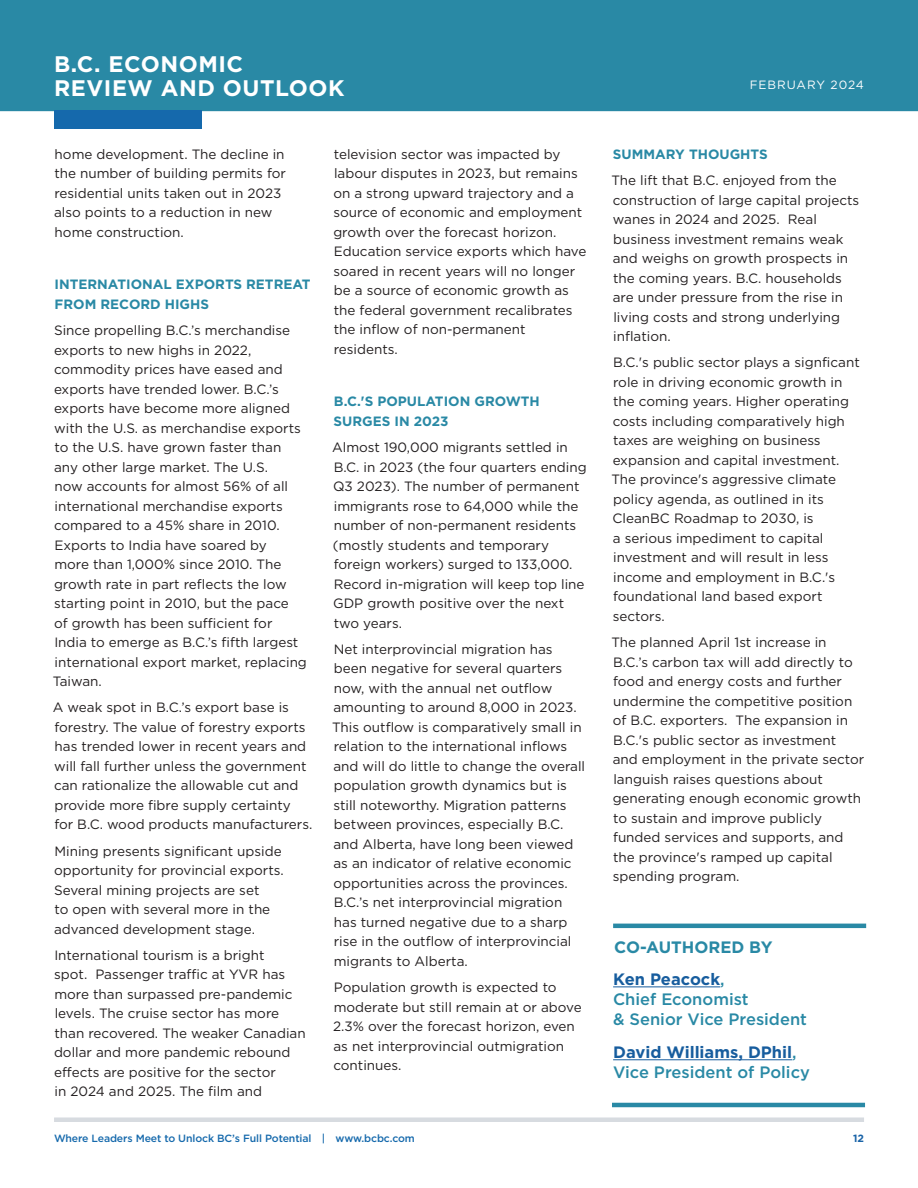
<style>
.page{position:relative;width:918px;height:1188px;background:#fff}
.page>*{position:absolute;margin:0;border:0;box-sizing:border-box;transform-origin:0 0}
.t1{font:700 22.5px/24px "Gotham";letter-spacing:.025em;color:#fff}
.t2{font:500 16.5px/19.8px "Gotham";color:#2989a5}
.t3{font:700 16.5px "Gotham";color:#2989a5}
.Body_Copy{font:13.5px/19.5px "Gotham";color:#231f20}
.Body_Copy-2{font:700 13.5px/19.5px "Gotham";color:#2989a5}
.t4{font:12px "Gotham";letter-spacing:.08em;color:#fff}
.t5{font:500 10.5px "Gotham";letter-spacing:-.01em;color:#1569ac}
.t6{font:700 10.5px "Gotham";color:#1963a7}
.s1{font-weight:700;color:#175d9e}
</style>
<div class="page">
<div style="left:0;top:0;width:918px;height:111px;background:#2989a5"></div>
<div style="left:54px;top:110px;width:148px;height:19px;background:#1569ac"></div>
<hr style="left:54px;top:1118px;width:810px;height:4px;background:#d7dbe0">
<hr style="left:613px;top:986px;width:107px;height:1px;background:#175d9e">
<hr style="left:613px;top:1059px;width:179px;height:1px;background:#175d9e">
<hr style="left:613px;top:924px;width:253px;height:4px;background:#2989a5">
<hr style="left:612px;top:1103px;width:253px;height:4px;background:#2989a5">
<p class="t1" style="left:54px;top:52px;width:292px">B.C. ECONOMIC<br>REVIEW AND OUTLOOK</p>
<p class="Body_Copy" style="left:54px;top:144px;width:233px">home development. The decline in the number of building permits for residential units taken out in 2023 also points to a reduction in new home construction.</p>
<p class="Body_Copy-2" style="left:55px;top:275px;width:258px">INTERNATIONAL EXPORTS RETREAT<br>FROM RECORD HIGHS</p>
<p class="Body_Copy" style="left:53px;top:320px;width:256px">Since propelling B.C.’s merchandise exports to new highs in 2022, commodity prices have eased and exports have trended lower. B.C.’s exports have become more aligned with the U.S. as merchandise exports to the U.S. have grown faster than any other large market. The U.S.<br>now accounts for almost 56% of all international merchandise exports compared to a 45% share in 2010.<br>Exports to India have soared by<br>more than 1,000% since 2010. The growth rate in part reflects the low starting point in 2010, but the pace<br>of growth has been sufficient for<br>India to emerge as B.C.’s fifth largest international export market, replacing<br>Taiwan.</p>
<p class="Body_Copy" style="left:53px;top:697px;width:261px">A weak spot in B.C.’s export base is forestry. The value of forestry exports has trended lower in recent years and will fall further unless the government can rationalize the allowable cut and provide more fibre supply certainty<br>for B.C. wood products manufacturers.</p>
<p class="Body_Copy" style="left:54px;top:841px;width:231px">Mining presents significant upside opportunity for provincial exports.<br>Several mining projects are set<br>to open with several more in the advanced development stage.</p>
<p class="Body_Copy" style="left:54px;top:945px;width:253px">International tourism is a bright<br>spot. Passenger traffic at YVR has more than surpassed pre-pandemic levels. The cruise sector has more than recovered. The weaker Canadian dollar and more pandemic rebound effects are positive for the sector<br>in 2024 and 2025. The film and</p>
<p class="Body_Copy" style="left:333px;top:144px;width:255px">television sector was impacted by labour disputes in 2023, but remains on a strong upward trajectory and a source of economic and employment growth over the forecast horizon.<br>Education service exports which have soared in recent years will no longer be a source of economic growth as the federal government recalibrates the inflow of non-permanent residents.</p>
<p class="Body_Copy-2" style="left:334px;top:392px;width:208px">B.C.'S POPULATION GROWTH<br>SURGES IN 2023</p>
<p class="Body_Copy" style="left:332px;top:437px;width:256px">Almost 190,000 migrants settled in<br>B.C. in 2023 (the four quarters ending<br>Q3 2023). The number of permanent immigrants rose to 64,000 while the number of non-permanent residents (mostly students and temporary foreign workers) surged to 133,000.<br>Record in-migration will keep top line<br>GDP growth positive over the next two years.</p>
<p class="Body_Copy" style="left:332px;top:639px;width:255px">Net interprovincial migration has been negative for several quarters now, with the annual net outflow amounting to around 8,000 in 2023.<br>This outflow is comparatively small in relation to the international inflows and will do little to change the overall population growth dynamics but is still noteworthy. Migration patterns between provinces, especially B.C. and Alberta, have long been viewed as an indicator of relative economic opportunities across the provinces.<br>B.C.’s net interprovincial migration has turned negative due to a sharp rise in the outflow of interprovincial migrants to Alberta.</p>
<p class="Body_Copy" style="left:333px;top:977px;width:250px">Population growth is expected to moderate but still remain at or above<br>2.3% over the forecast horizon, even as net interprovincial outmigration continues.</p>
<p class="t5" style="left:54px;top:1132px;width:362px">Where Leaders Meet to Unlock BC’s Full Potential | www.bcbc.com</p>
<p class="t4" style="left:750px;top:77px;width:116px">FEBRUARY 2024</p>
<p class="Body_Copy-2" style="left:613px;top:144px;width:156px">SUMMARY THOUGHTS</p>
<p class="Body_Copy" style="left:611px;top:170px;width:249px">The lift that B.C. enjoyed from the construction of large capital projects wanes in 2024 and 2025. Real business investment remains weak and weighs on growth prospects in the coming years. B.C. households are under pressure from the rise in living costs and strong underlying inflation.</p>
<p class="Body_Copy" style="left:611px;top:352px;width:250px">B.C.'s public sector plays a signficant role in driving economic growth in the coming years. Higher operating costs including comparatively high taxes are weighing on business expansion and capital investment.<br>The province's aggressive climate policy agenda, as outlined in its<br>CleanBC Roadmap to 2030, is<br>a serious impediment to capital investment and will result in less income and employment in B.C.'s foundational land based export sectors.</p>
<p class="Body_Copy" style="left:611px;top:632px;width:254px">The planned April 1st increase in B.C.’s carbon tax will add directly to food and energy costs and further undermine the competitive position of B.C. exporters. The expansion in B.C.'s public sector as investment<br>and employment in the private sector languish raises questions about generating enough economic growth to sustain and improve publicly funded services and supports, and the province's ramped up capital spending program.</p>
<p class="t3" style="left:614px;top:936px;width:160px">CO-AUTHORED BY</p>
<p class="t2" style="left:613px;top:969px;width:195px"><span class="s1">Ken Peacock</span>,<br>Chief Economist<br>&amp; Senior Vice President</p>
<p class="t2" style="left:613px;top:1042px;width:198px"><span class="s1">David Williams, DPhil</span>,<br>Vice President of Policy</p>
<p class="t6" style="left:853px;top:1132px;width:12px">12</p>
</div>
